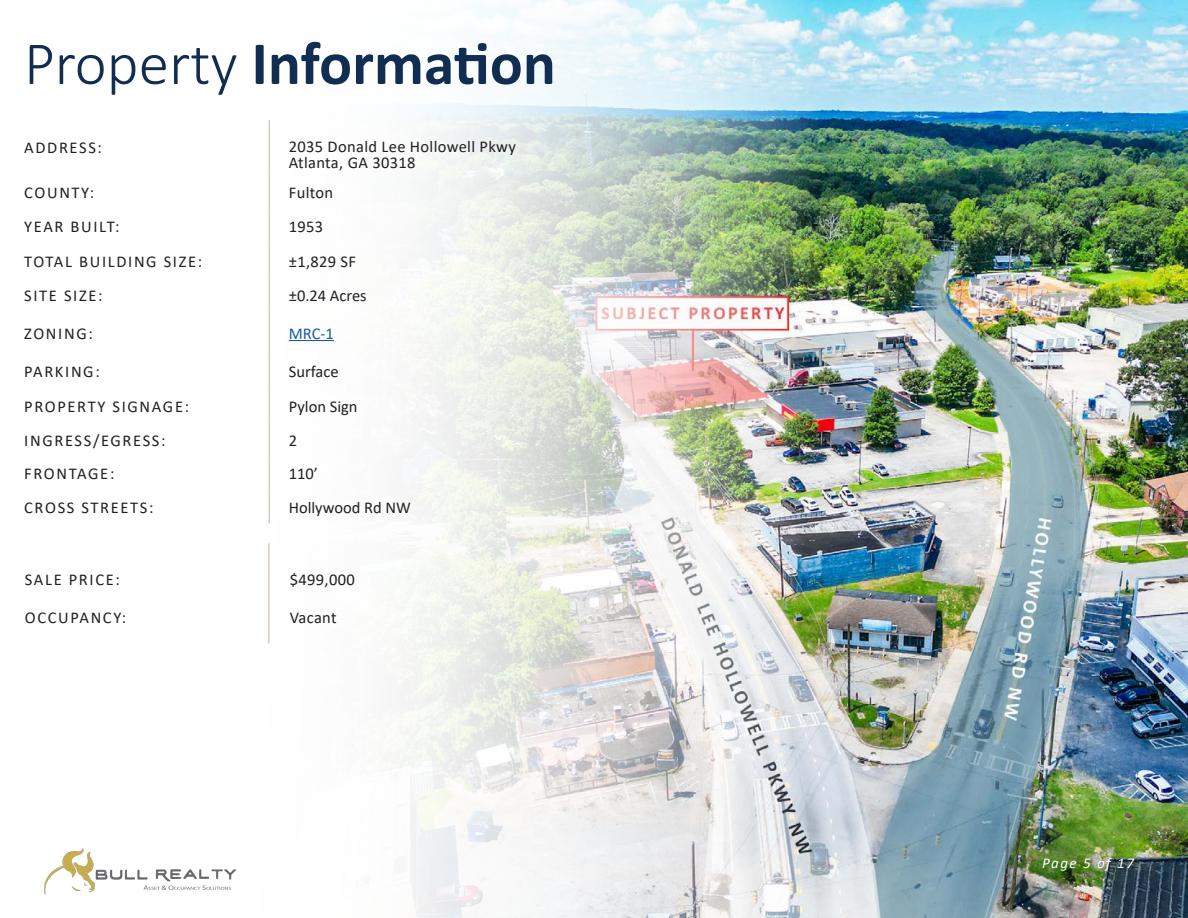
<style>
.page{position:relative;width:1188px;height:918px;background:#fff}
.page>*{position:absolute;margin:0;border:0;box-sizing:border-box;transform-origin:0 0}
.t1{font:700 61.5px "Calibri";color:#122d52}
.t2{font:16.5px "Calibri";letter-spacing:.09em;color:#231f20}
.t3{font:16.5px "Calibri";letter-spacing:.02em;color:#231f20}
.t4{font:16.5px "Calibri";color:#231f20}
.t5{font:16.5px "Calibri";color:#175d9e}
.t6{font:italic 15px "Calibri";letter-spacing:.1em;color:#fff}
.s1{font-weight:300}
.s2{color:#112e52}
</style>
<div class="page">
<img style="left:45px;top:849px;width:175px;height:44px">
<img style="left:220px;top:0;width:968px;height:918px">
<hr style="left:269px;top:120px;width:1px;height:54px;background:#d5cbbe">
<hr style="left:269px;top:174px;width:1px;height:35px;background:#d5cbbe">
<hr style="left:269px;top:209px;width:1px;height:34px;background:#d5cbbe">
<hr style="left:269px;top:243px;width:1px;height:35px;background:#d5cbbe">
<hr style="left:269px;top:278px;width:1px;height:34px;background:#d5cbbe">
<hr style="left:269px;top:312px;width:1px;height:41px;background:#d5cbbe">
<hr style="left:269px;top:353px;width:1px;height:36px;background:#d5cbbe">
<hr style="left:269px;top:389px;width:1px;height:34px;background:#d5cbbe">
<hr style="left:269px;top:423px;width:1px;height:33px;background:#d5cbbe">
<hr style="left:269px;top:456px;width:1px;height:34px;background:#d5cbbe">
<hr style="left:269px;top:490px;width:1px;height:33px;background:#d5cbbe">
<hr style="left:289px;top:340px;width:45px;height:1px;background:#175d9e">
<hr style="left:268px;top:543px;width:2px;height:30px;background:#d5cbbe">
<hr style="left:268px;top:573px;width:2px;height:37px;background:#d5cbbe">
<hr style="left:268px;top:610px;width:2px;height:34px;background:#d5cbbe">
<p class="t1" style="left:24px;top:20px;width:533px"><span class="s1">Property</span> Information</p>
<p class="t2" style="left:24px;top:136px;width:79px">ADDRESS:</p>
<p class="t3" style="left:289px;top:135px;width:229px">2035 Donald Lee Hollowell Pkwy</p>
<p class="t3" style="left:289px;top:152px;width:128px">Atlanta, GA 30318</p>
<p class="t2" style="left:24px;top:181px;width:71px">COUNTY:</p>
<p class="t2" style="left:289px;top:181px;width:46px">Fulton</p>
<p class="t2" style="left:24px;top:215px;width:97px">YEAR BUILT:</p>
<p class="t2" style="left:289px;top:215px;width:36px">1953</p>
<p class="t2" style="left:24px;top:250px;width:180px">TOTAL BUILDING SIZE:</p>
<p class="t2" style="left:289px;top:250px;width:69px">±1,829 SF</p>
<p class="t2" style="left:24px;top:284px;width:80px">SITE SIZE:</p>
<p class="t2" style="left:289px;top:284px;width:79px">±0.24 Acres</p>
<p class="t2" style="left:24px;top:322px;width:70px">ZONING:</p>
<p class="t5" style="left:289px;top:322px;width:47px">MRC-1</p>
<p class="t2" style="left:24px;top:360px;width:77px">PARKING<span class="s2">:</span></p>
<p class="t4" style="left:289px;top:360px;width:51px">Surface</p>
<p class="t2" style="left:24px;top:395px;width:166px">PROPERTY SIGNAGE:</p>
<p class="t4" style="left:289px;top:395px;width:70px">Pylon Sign</p>
<p class="t2" style="left:24px;top:429px;width:143px">INGRESS/EGRESS:</p>
<p class="t2" style="left:289px;top:429px;width:10px">2</p>
<p class="t2" style="left:24px;top:462px;width:92px">FRONTAGE:</p>
<p class="t2" style="left:289px;top:462px;width:31px">110’</p>
<p class="t2" style="left:24px;top:496px;width:131px">CROSS STREETS:</p>
<p class="t4" style="left:289px;top:496px;width:124px">Hollywood Rd NW</p>
<p class="t2" style="left:25px;top:568px;width:97px">SALE PRICE:</p>
<p class="t2" style="left:290px;top:568px;width:66px">$499,000</p>
<p class="t2" style="left:25px;top:606px;width:103px">OCCUPANCY:</p>
<p class="t2" style="left:290px;top:606px;width:48px">Vacant</p>
<p class="t6" style="left:1042px;top:853px;width:93px">Page 5 of 17</p>
</div>
